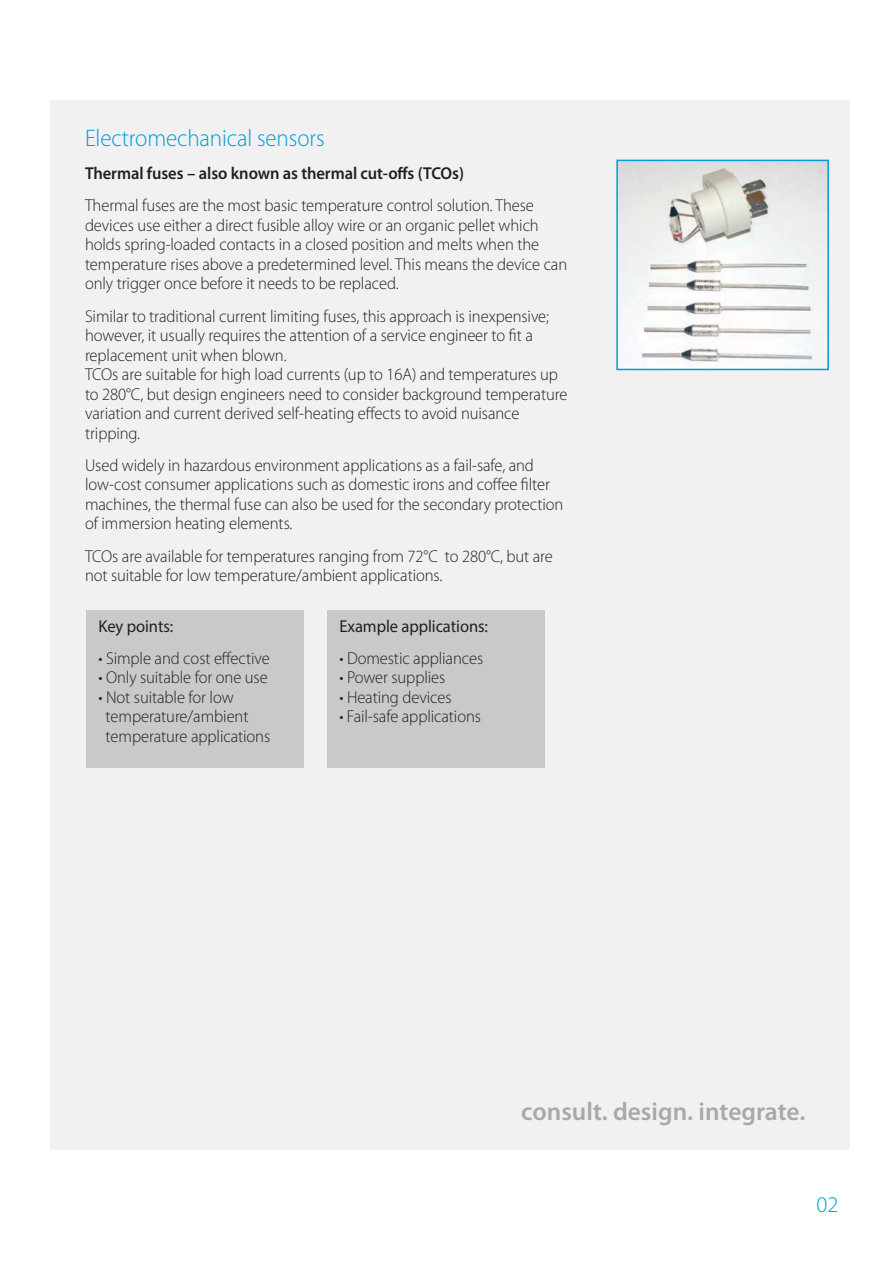
<style>
.page{position:relative;width:893px;height:1263px;background:#fff}
.page>*{position:absolute;margin:0;border:0;box-sizing:border-box;transform-origin:0 0}
.t1{font:600 25.5px "Myriad Pro";color:#a7a9ac}
.t2{font:300 24px "Myriad Pro";letter-spacing:-.005em;color:#009cd9;scale:.96 1}
.t3{font:300 22.5px "Myriad Pro";color:#009cd9}
.t4{font:300 17.25px/19.5px "Myriad Pro";letter-spacing:-.005em;color:#231f20;scale:.96 1}
.t5{font:600 17.25px "Myriad Pro";letter-spacing:-.005em;color:#231f20;scale:.96 1}
.t6{font:17.25px "Myriad Pro";letter-spacing:-.005em;color:#231f20;scale:.96 1}
</style>
<div class="page">
<div style="left:50px;top:100px;width:799px;height:1049px;background:#f1f1f2"></div>
<div style="left:86px;top:610px;width:218px;height:157px;background:#c7c9cb"></div>
<div style="left:327px;top:610px;width:217px;height:157px;background:#c7c9cb"></div>
<img style="left:619px;top:163px;width:207px;height:204px">
<div style="left:616px;top:160px;width:213px;height:210px;border:2px solid #009cd9"></div>
<h2 class="t2" style="left:85px;top:129px;width:251px">Electromechanical sensors</h2>
<p class="t5" style="left:85px;top:167px;width:396px">Thermal fuses – also known as thermal cut-offs (TCOs)</p>
<p class="t4" style="left:85px;top:197px;width:504px">Thermal fuses are the most basic temperature control solution. These devices use either a direct fusible alloy wire or an organic pellet which holds spring-loaded contacts in a closed position and melts when the temperature rises above a predetermined level. This means the device can only trigger once before it needs to be replaced.</p>
<p class="t4" style="left:85px;top:307px;width:504px">Similar to traditional current limiting fuses, this approach is inexpensive; however, it usually requires the attention of a service engineer to fit a replacement unit when blown.<br>TCOs are suitable for high load currents (up to 16A) and temperatures up to 280°C, but design engineers need to consider background temperature variation and current derived self-heating effects to avoid nuisance tripping.</p>
<p class="t4" style="left:85px;top:456px;width:500px">Used widely in hazardous environment applications as a fail-safe, and low-cost consumer applications such as domestic irons and coffee filter machines, the thermal fuse can also be used for the secondary protection of immersion heating elements.</p>
<p class="t4" style="left:85px;top:547px;width:489px">TCOs are available for temperatures ranging from 72°C to 280°C, but are not suitable for low temperature/ambient applications.</p>
<p class="t6" style="left:99px;top:616px;width:79px">Key points:</p>
<p class="t4" style="left:99px;top:649px;width:180px">• Simple and cost effective</p>
<p class="t4" style="left:99px;top:669px;width:178px">• Only suitable for one use</p>
<p class="t4" style="left:106px;top:688px;width:173px;text-indent:-7px">• Not suitable for low temperature/ambient temperature applications</p>
<p class="t6" style="left:339px;top:616px;width:156px">Example applications:</p>
<p class="t4" style="left:339px;top:649px;width:151px">• Domestic appliances</p>
<p class="t4" style="left:339px;top:669px;width:112px">• Power supplies</p>
<p class="t4" style="left:339px;top:688px;width:118px">• Heating devices</p>
<p class="t4" style="left:339px;top:708px;width:149px">• Fail-safe applications</p>
<h1 class="t1" style="left:521px;top:1101px;width:286px">consult. design. integrate.</h1>
<h3 class="t3" style="left:816px;top:1195px;width:23px">02</h3>
</div>
